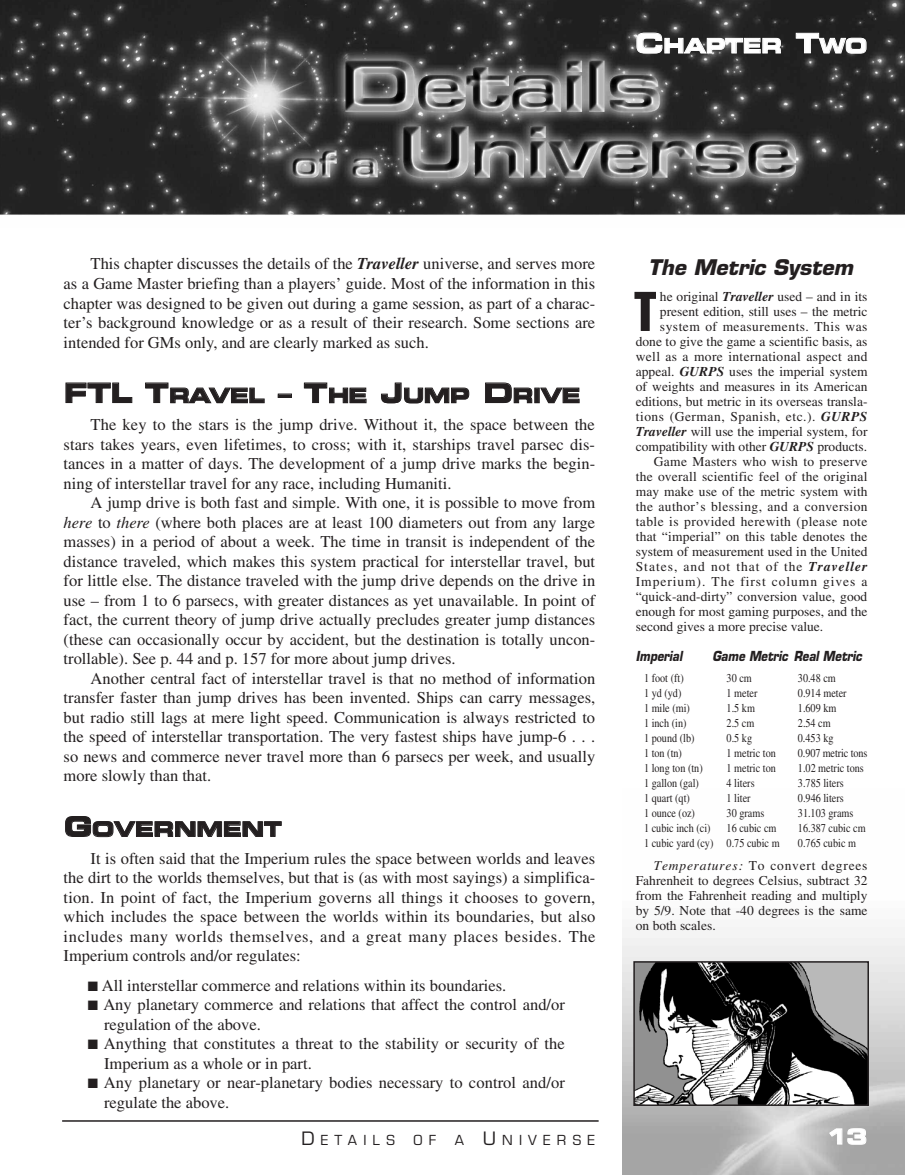
<style>
.page{position:relative;width:905px;height:1175px;background:#fff}
.page>*{position:absolute;margin:0;border:0;box-sizing:border-box;transform-origin:0 0}
.t1{font:700 condensed 54px "Eurostile";color:#231f20}
.t2{font:italic 700 21px "Eurostile";color:#231f20}
.t3{font:21px "Eurostile Bold Extended Two";color:#fff}
.t4{font:20.25px "Eurostile Bold Extended Two";letter-spacing:-.01em;color:#231f20}
.t5{font:20.25px "Eurostile Bold Extended Two";letter-spacing:-.005em;color:#fff}
.t6{font:16.5px/19.5px "Times";color:#231f20;text-align:justify}
.t7{font:13.5px/15px "Times";letter-spacing:.005em;color:#231f20;text-align:justify}
.t8{font:13.5px "Times";letter-spacing:.03em;color:#231f20}
.t9{font:13.5px "Times";letter-spacing:.025em;color:#231f20}
.t10{font:13.5px "Times";letter-spacing:.04em;color:#231f20}
.t11{font:13.5px "Times";letter-spacing:.075em;color:#231f20}
.t12{font:13.5px "Times";letter-spacing:.07em;color:#231f20}
.t13{font:13.5px "Times";letter-spacing:.035em;color:#231f20}
.t14{font:italic 700 13.5px "Eurostile";color:#231f20;scale:.84 1}
.t15{font:13.5px "Eurostile";letter-spacing:.46em;color:#231f20}
.t16{font:12px "Times";color:#231f20;scale:.85 1}
.s1{font-size:27px}
.s2{font-weight:700;font-style:italic}
.s3{font-style:italic}
.s4{font-size:18px}
</style>
<div class="page">
<img style="left:622px;top:927px;width:282px;height:247px">
<hr style="left:62px;top:1120px;width:536px;height:1px;background:#231f20">
<img style="left:0;top:0;width:904px;height:215px">
<img style="left:636px;top:964px;width:229px;height:139px">
<div style="left:633px;top:961px;width:235px;height:145px;border:2px solid #231f20"></div>
<p class="t5" style="left:635px;top:31px;width:233px"><span class="s1">C</span>HAPTER <span class="s1">T</span>WO</p>
<p class="t6" style="left:64px;top:254px;width:533px;text-indent:27px">This chapter discusses the details of the <span class="s2">Traveller</span> universe, and serves more as a Game Master briefing than a players’ guide. Most of the information in this chapter was designed to be given out during a game session, as part of a charac&shy;ter’s background knowledge or as a result of their research. Some sections are intended for GMs only, and are clearly marked as such.</p>
<p class="t4" style="left:64px;top:381px;width:517px"><span class="s1">FTL T</span>RAVEL <span class="s1">– T</span>HE <span class="s1">J</span>UMP <span class="s1">D</span>RIVE</p>
<p class="t6" style="left:64px;top:415px;width:533px;text-indent:27px">The key to the stars is the jump drive. Without it, the space between the stars takes years, even lifetimes, to cross; with it, starships travel parsec dis&shy;tances in a matter of days. The development of a jump drive marks the begin&shy;ning of interstellar travel for any race, including Humaniti.</p>
<p class="t6" style="left:64px;top:493px;width:533px;text-indent:27px">A jump drive is both fast and simple. With one, it is possible to move from <span class="s3">here</span> to <span class="s3">there</span> (where both places are at least 100 diameters out from any large masses) in a period of about a week. The time in transit is independent of the distance traveled, which makes this system practical for interstellar travel, but for little else. The distance traveled with the jump drive depends on the drive in use – from 1 to 6 parsecs, with greater distances as yet unavailable. In point of fact, the current theory of jump drive actually precludes greater jump distances (these can occasionally occur by accident, but the destination is totally uncon&shy;trollable). See p. 44 and p. 157 for more about jump drives.</p>
<p class="t6" style="left:64px;top:668px;width:533px;text-indent:27px">Another central fact of interstellar travel is that no method of information transfer faster than jump drives has been invented. Ships can carry messages, but radio still lags at mere light speed. Communication is always restricted to the speed of interstellar transportation. The very fastest ships have jump-6 . . . so news and commerce never travel more than 6 parsecs per week, and usually more slowly than that.</p>
<p class="t4" style="left:64px;top:815px;width:219px"><span class="s1">G</span>OVERNMENT</p>
<p class="t6" style="left:64px;top:848px;width:533px;text-indent:27px">It is often said that the Imperium rules the space between worlds and leaves the dirt to the worlds themselves, but that is (as with most sayings) a simplifica&shy;tion. In point of fact, the Imperium governs all things it chooses to govern, which includes the space between the worlds within its boundaries, but also includes many worlds themselves, and a great many places besides. The Imperium controls and/or regulates:</p>
<p class="t6" style="left:88px;top:975px;width:420px">■ All interstellar commerce and relations within its boundaries.</p>
<p class="t6" style="left:104px;top:994px;width:462px;text-indent:-16px">■ Any planetary commerce and relations that affect the control and/or regulation of the above.</p>
<p class="t6" style="left:104px;top:1033px;width:462px;text-indent:-16px">■ Anything that constitutes a threat to the stability or security of the<br>Imperium as a whole or in part.</p>
<p class="t6" style="left:104px;top:1072px;width:462px;text-indent:-16px">■ Any planetary or near-planetary bodies necessary to control and/or regulate the above.</p>
<p class="t2" style="left:648px;top:255px;width:206px">The Metric System</p>
<p class="t7" style="left:660px;top:289px;width:209px">he original <span class="s2">Traveller</span> used – and in its</p>
<p class="t7" style="left:660px;top:304px;width:209px">present edition, still uses – the metric</p>
<p class="t13" style="left:660px;top:319px;width:209px">system of measurements. This was</p>
<p class="t7" style="left:635px;top:334px;width:233px">done to give the game a scientific basis, as</p>
<p class="t9" style="left:635px;top:349px;width:233px">well as a more international aspect and</p>
<p class="t7" style="left:635px;top:364px;width:233px">appeal. <span class="s2">GURPS</span> uses the imperial system</p>
<p class="t7" style="left:635px;top:379px;width:233px">of weights and measures in its American</p>
<p class="t7" style="left:635px;top:394px;width:233px">editions, but metric in its overseas transla-</p>
<p class="t10" style="left:635px;top:409px;width:233px">tions (German, Spanish, etc.). <span class="s2">GURPS</span></p>
<p class="t7" style="left:635px;top:424px;width:233px"><span class="s2">Traveller</span> will use the imperial system, for</p>
<p class="t7" style="left:635px;top:439px;width:233px">compatibility with other <span class="s2">GURPS</span> products.</p>
<p class="t9" style="left:653px;top:454px;width:215px">Game Masters who wish to preserve</p>
<p class="t7" style="left:635px;top:469px;width:233px">the overall scientific feel of the original</p>
<p class="t7" style="left:635px;top:484px;width:233px">may make use of the metric system with</p>
<p class="t8" style="left:635px;top:499px;width:233px">the author’s blessing, and a conversion</p>
<p class="t8" style="left:635px;top:514px;width:233px">table is provided herewith (please note</p>
<p class="t7" style="left:635px;top:529px;width:233px">that “imperial” on this table denotes the</p>
<p class="t7" style="left:635px;top:544px;width:233px">system of measurement used in the United</p>
<p class="t11" style="left:635px;top:559px;width:233px">States, and not that of the <span class="s2">Traveller</span></p>
<p class="t12" style="left:635px;top:574px;width:233px">Imperium). The first column gives a</p>
<p class="t7" style="left:635px;top:589px;width:233px">“quick-and-dirty” conversion value, good</p>
<p class="t7" style="left:635px;top:604px;width:233px">enough for most gaming purposes, and the</p>
<p class="t7" style="left:635px;top:619px;width:189px">second gives a more precise value.</p>
<p class="t14" style="left:635px;top:647px;width:57px">Imperial</p>
<p class="t14" style="left:712px;top:647px;width:179px">Game Metric Real Metric</p>
<p class="t16" style="left:644px;top:671px;width:48px">1 foot (ft)</p>
<p class="t16" style="left:726px;top:671px;width:31px">30 cm</p>
<p class="t16" style="left:797px;top:671px;width:46px">30.48 cm</p>
<p class="t16" style="left:644px;top:686px;width:45px">1 yd (yd)</p>
<p class="t16" style="left:726px;top:686px;width:38px">1 meter</p>
<p class="t16" style="left:797px;top:686px;width:59px">0.914 meter</p>
<p class="t16" style="left:644px;top:701px;width:56px">1 mile (mi)</p>
<p class="t16" style="left:726px;top:701px;width:35px">1.5 km</p>
<p class="t16" style="left:797px;top:701px;width:47px">1.609 km</p>
<p class="t16" style="left:644px;top:716px;width:51px">1 inch (in)</p>
<p class="t16" style="left:726px;top:716px;width:34px">2.5 cm</p>
<p class="t16" style="left:797px;top:716px;width:40px">2.54 cm</p>
<p class="t16" style="left:644px;top:731px;width:61px">1 pound (lb)</p>
<p class="t16" style="left:726px;top:731px;width:31px">0.5 kg</p>
<p class="t16" style="left:797px;top:731px;width:44px">0.453 kg</p>
<p class="t16" style="left:644px;top:746px;width:46px">1 ton (tn)</p>
<p class="t16" style="left:726px;top:746px;width:59px">1 metric ton</p>
<p class="t16" style="left:797px;top:746px;width:83px">0.907 metric tons</p>
<p class="t16" style="left:644px;top:761px;width:71px">1 long ton (tn)</p>
<p class="t16" style="left:726px;top:761px;width:59px">1 metric ton</p>
<p class="t16" style="left:797px;top:761px;width:79px">1.02 metric tons</p>
<p class="t16" style="left:644px;top:776px;width:66px">1 gallon (gal)</p>
<p class="t16" style="left:726px;top:776px;width:35px">4 liters</p>
<p class="t16" style="left:797px;top:776px;width:55px">3.785 liters</p>
<p class="t16" style="left:644px;top:791px;width:55px">1 quart (qt)</p>
<p class="t16" style="left:726px;top:791px;width:30px">1 liter</p>
<p class="t16" style="left:797px;top:791px;width:55px">0.946 liters</p>
<p class="t16" style="left:644px;top:806px;width:61px">1 ounce (oz)</p>
<p class="t16" style="left:726px;top:806px;width:46px">30 grams</p>
<p class="t16" style="left:797px;top:806px;width:67px">31.103 grams</p>
<p class="t16" style="left:644px;top:821px;width:80px">1 cubic inch (ci)</p>
<p class="t16" style="left:726px;top:821px;width:60px">16 cubic cm</p>
<p class="t16" style="left:797px;top:821px;width:81px">16.387 cubic cm</p>
<p class="t16" style="left:644px;top:836px;width:161px">1 cubic yard (cy) 0.75 cubic m</p>
<p class="t16" style="left:797px;top:836px;width:70px">0.765 cubic m</p>
<p class="t7" style="left:635px;top:857px;width:233px;text-indent:18px"><span class="s3">Temperatures:</span> To convert degrees Fahrenheit to degrees Celsius, subtract 32 from the Fahrenheit reading and multiply by 5/9. Note that -40 degrees is the same on both scales.</p>
<h1 class="t1" style="left:633px;top:279px;width:25px">T</h1>
<p class="t15" style="left:301px;top:1131px;width:95px"><span class="s4">D</span>ETAILS</p>
<p class="t15" style="left:413px;top:1131px;width:24px">O F</p>
<p class="t15" style="left:455px;top:1131px;width:141px">A <span class="s4">U</span>NIVERSE</p>
<p class="t3" style="left:826px;top:1121px;width:42px">13</p>
</div>
